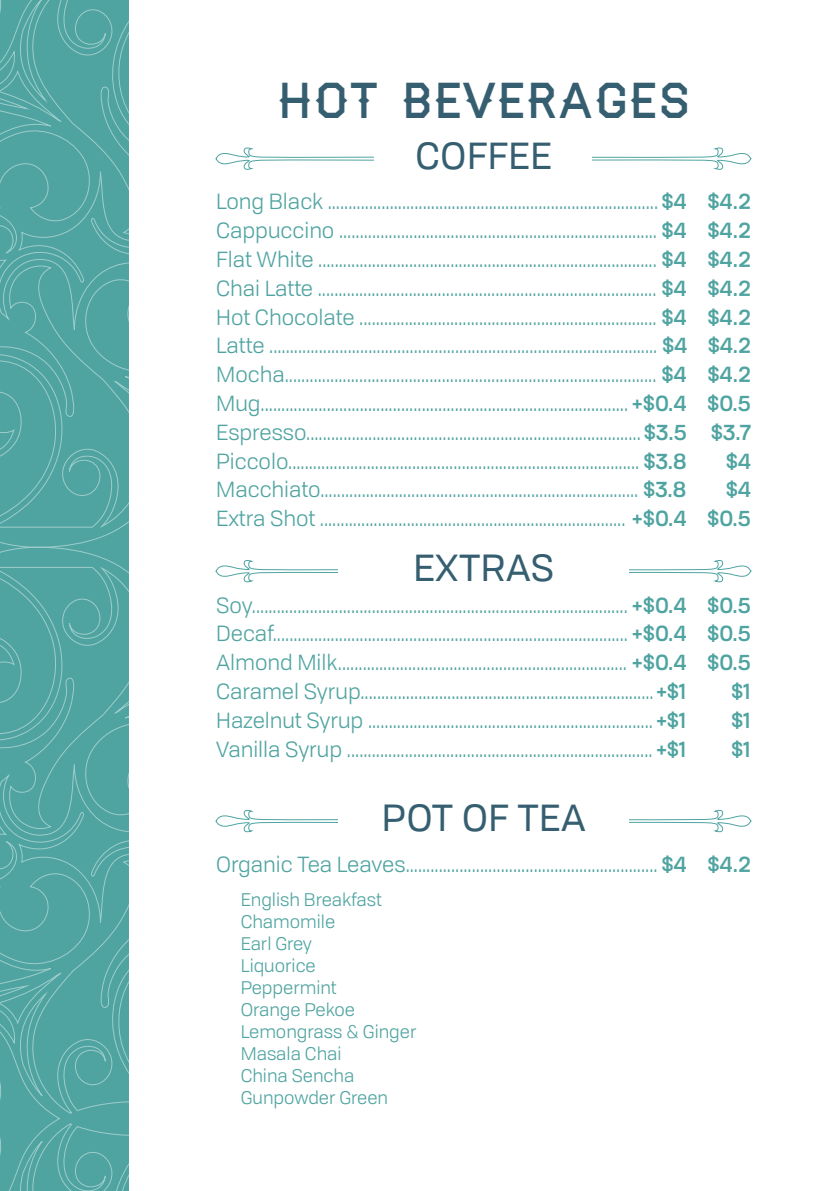
<style>
.page{position:relative;width:840px;height:1191px;background:#fff}
.page>*{position:absolute;margin:0;border:0;box-sizing:border-box;transform-origin:0 0}
.t1{font:48px "Haymaker";color:#355f70}
.t2{font:37px "Tofino Personal";letter-spacing:.02em;color:#355f70}
.t3{font:21.6px/28.8px "Tofino Personal";color:#4fa4a1;text-align:justify}
.t4{font:500 21.6px "Tofino Personal";color:#4fa4a1}
.t5{font:18px/22px "Tofino Personal";color:#4fa4a1}
.s1{font-weight:500}
</style>
<div class="page">
<svg style="left:0;top:0;width:129px;height:1191px;background:#53a6a3"></svg>
<svg style="left:215px;top:147px;width:536px;height:23px"></svg>
<svg style="left:215px;top:560px;width:536px;height:23px"></svg>
<svg style="left:215px;top:809px;width:536px;height:24px"></svg>
<div style="left:374px;top:141px;width:218px;height:35px;background:#fff"></div>
<div style="left:338px;top:553px;width:290px;height:50px;background:#fff"></div>
<div style="left:338px;top:803px;width:290px;height:36px;background:#fff"></div>
<h1 class="t1" style="left:276px;top:83px;width:415px">HOT BEVERAGES</h1>
<h2 class="t2" style="left:415px;top:128px;width:138px">COFFEE</h2>
<p class="t3" style="left:216px;top:186px;width:536px">Long Black ................................................................................ <span class="s1">$4 $4.2<br></span>Cappuccino ............................................................................. <span class="s1">$4 $4.2<br></span>Flat White .................................................................................. <span class="s1">$4 $4.2<br></span>Chai Latte .................................................................................. <span class="s1">$4 $4.2<br></span>Hot Chocolate ........................................................................ <span class="s1">$4 $4.2<br></span>Latte .............................................................................................. <span class="s1">$4 $4.2<br></span>Mocha.......................................................................................... <span class="s1">$4 $4.2<br></span>Mug......................................................................................... <span class="s1">+$0.4 $0.5<br></span>Espresso.................................................................................<span class="s1">$3.5 $3.7<br></span>Piccolo..................................................................................... <span class="s1">$3.8</span></p>
<p class="t4" style="left:725px;top:444px;width:27px">$4</p>
<p class="t3" style="left:216px;top:474px;width:471px">Macchiato............................................................................. <span class="s1">$3.8</span></p>
<p class="t3" style="left:216px;top:474px;width:535px;text-align:right"><span class="s1">$4<br></span>Extra Shot .......................................................................... <span class="s1">+$0.4 $0.5</span></p>
<h2 class="t2" style="left:413px;top:540px;width:142px">EXTRAS</h2>
<p class="t3" style="left:216px;top:589px;width:535px">Soy........................................................................................... <span class="s1">+$0.4 $0.5<br></span>Decaf...................................................................................... <span class="s1">+$0.4 $0.5<br></span>Almond Milk...................................................................... <span class="s1">+$0.4 $0.5<br></span>Caramel Syrup....................................................................... <span class="s1">+$1</span></p>
<p class="t4" style="left:730px;top:674px;width:21px">$1</p>
<p class="t3" style="left:216px;top:704px;width:471px">Hazelnut Syrup ..................................................................... <span class="s1">+$1</span></p>
<p class="t4" style="left:730px;top:703px;width:21px">$1</p>
<p class="t3" style="left:216px;top:733px;width:471px">Vanilla Syrup .......................................................................... <span class="s1">+$1</span></p>
<p class="t4" style="left:730px;top:732px;width:21px">$1</p>
<h2 class="t2" style="left:382px;top:790px;width:205px">POT OF TEA</h2>
<p class="t3" style="left:216px;top:848px;width:535px">Organic Tea Leaves............................................................. <span class="s1">$4 $4.2</span></p>
<p class="t5" style="left:240px;top:887px;width:177px">English Breakfast<br>Chamomile<br>Earl Grey<br>Liquorice<br>Peppermint<br>Orange Pekoe<br>Lemongrass &amp; Ginger<br>Masala Chai<br>China Sencha<br>Gunpowder Green</p>
</div>
